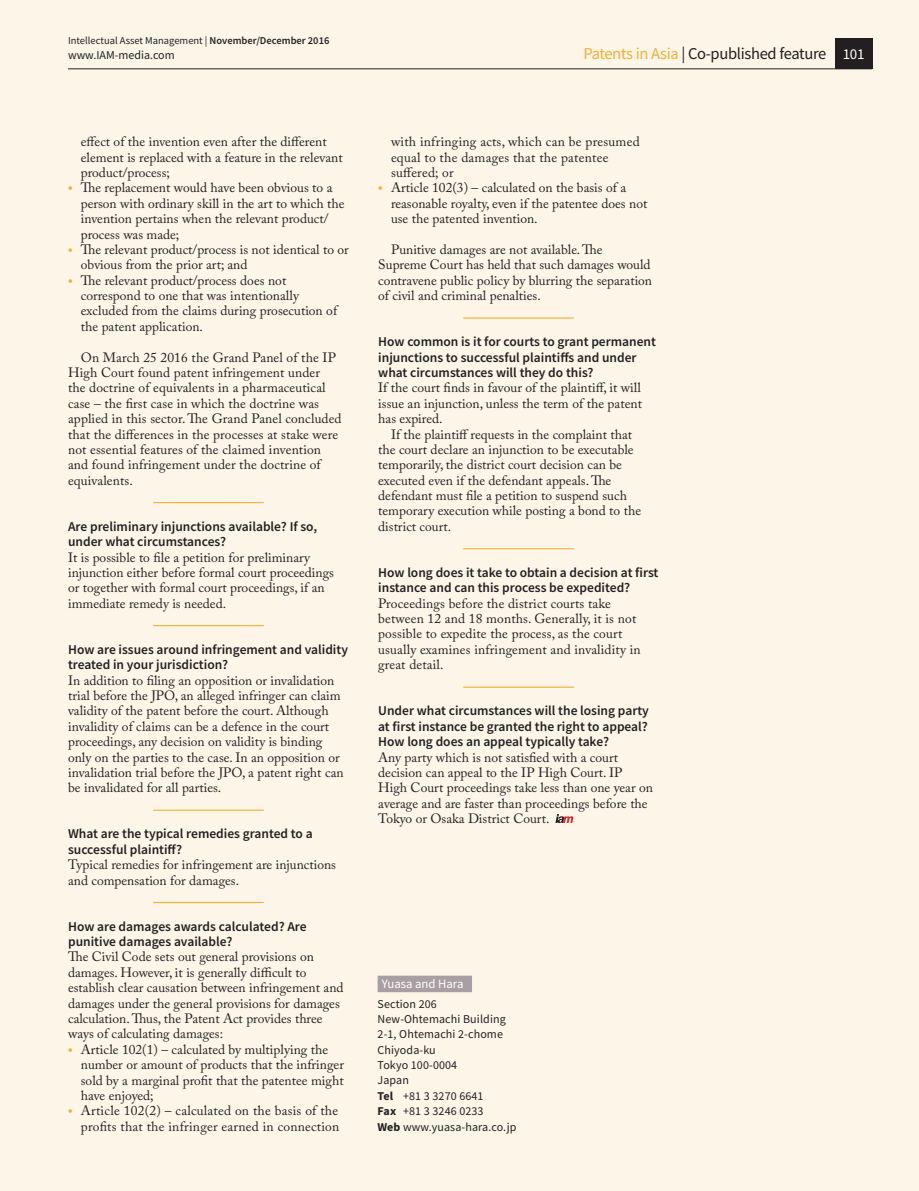
<style>
.page{position:relative;width:919px;height:1191px;background:#fff}
.page>*{position:absolute;margin:0;border:0;box-sizing:border-box;transform-origin:0 0}
.Running_head_right{font:16.5px "Source Sans Pro";letter-spacing:-.02em;color:#231f20}
.t1{font:15px "Source Sans Pro";color:#fff}
.Body_no_indent{font:13.5px/15.3px "Adobe Caslon Pro";color:#231f20}
.Body{font:13.5px/15.3px "Adobe Caslon Pro";color:#231f20}
.Roundtable_Question{font:600 13.5px/15.3px "Source Sans Pro";color:#231f20}
.Co-publish_company_b{font:12.75px "Source Sans Pro";color:#fff}
.Co-publish_company_b-2{font:12px "Source Sans Pro";letter-spacing:.01em;color:#231f20}
.t2{font:10.5px "Source Sans Pro";color:#231f20}
.s1{font-weight:600}
.s2{color:#efb133}
.s3{font-family:"Source Sans Pro";font-size:15px;color:#efb133}
.s4{font-weight:700}
</style>
<div class="page">
<div style="left:0;top:0;width:918px;height:1191px;background:#fcf5e8"></div>
<div style="left:834px;top:38px;width:38px;height:30px;background:#231f20"></div>
<hr style="left:68px;top:68px;width:804px;height:1px;background:#231f20">
<div style="left:377px;top:975px;width:95px;height:17px;background:#a89fa3"></div>
<hr style="left:463px;top:317px;width:111px;height:1px;background:#efb133">
<hr style="left:463px;top:548px;width:111px;height:1px;background:#efb133">
<hr style="left:463px;top:686px;width:111px;height:1px;background:#efb133">
<svg style="left:555px;top:814px;width:18px;height:9px"></svg>
<hr style="left:153px;top:502px;width:111px;height:1px;background:#efb133">
<hr style="left:153px;top:625px;width:111px;height:1px;background:#efb133">
<hr style="left:153px;top:809px;width:111px;height:1px;background:#efb133">
<hr style="left:153px;top:902px;width:111px;height:1px;background:#efb133">
<p class="t2" style="left:68px;top:34px;width:263px">Intellectual Asset Management | <span class="s1">November/December 2016</span></p>
<p class="Co-publish_company_b-2" style="left:68px;top:48px;width:108px">www.IAM-media.com</p>
<p class="Running_head_right" style="left:583px;top:43px;width:244px"><span class="s2">Patents in Asia</span> | Co-published feature</p>
<p class="t1" style="left:842px;top:44px;width:23px">101</p>
<p class="Body_no_indent" style="left:81px;top:134px;width:263px">effect of the invention even after the different element is replaced with a feature in the relevant product/process;</p>
<p class="Body_no_indent" style="left:81px;top:180px;width:265px;text-indent:-13px"><span class="s3">•</span> The replacement would have been obvious to a person with ordinary skill in the art to which the invention pertains when the relevant product/ process was made;</p>
<p class="Body_no_indent" style="left:81px;top:242px;width:269px;text-indent:-13px"><span class="s3">•</span> The relevant product/process is not identical to or obvious from the prior art; and</p>
<p class="Body_no_indent" style="left:81px;top:272px;width:258px;text-indent:-13px"><span class="s3">•</span> The relevant product/process does not correspond to one that was intentionally excluded from the claims during prosecution of the patent application.</p>
<p class="Body" style="left:68px;top:349px;width:275px;text-indent:13px">On March 25 2016 the Grand Panel of the IP High Court found patent infringement under<br>the doctrine of equivalents in a pharmaceutical case – the first case in which the doctrine was applied in this sector. The Grand Panel concluded that the differences in the processes at stake were not essential features of the claimed invention and found infringement under the doctrine of equivalents.</p>
<p class="Roundtable_Question" style="left:68px;top:518px;width:251px">Are preliminary injunctions available? If so, under what circumstances?</p>
<p class="Body_no_indent" style="left:68px;top:549px;width:267px">It is possible to file a petition for preliminary injunction either before formal court proceedings or together with formal court proceedings, if an immediate remedy is needed.</p>
<p class="Roundtable_Question" style="left:68px;top:641px;width:281px">How are issues around infringement and validity treated in your jurisdiction?</p>
<p class="Body_no_indent" style="left:68px;top:672px;width:277px">In addition to filing an opposition or invalidation trial before the JPO, an alleged infringer can claim validity of the patent before the court. Although invalidity of claims can be a defence in the court proceedings, any decision on validity is binding only on the parties to the case. In an opposition or invalidation trial before the JPO, a patent right can be invalidated for all parties.</p>
<p class="Roundtable_Question" style="left:68px;top:826px;width:246px">What are the typical remedies granted to a successful plaintiff?</p>
<p class="Body_no_indent" style="left:68px;top:857px;width:269px">Typical remedies for infringement are injunctions and compensation for damages.</p>
<p class="Roundtable_Question" style="left:68px;top:918px;width:240px">How are damages awards calculated? Are punitive damages available?</p>
<p class="Body_no_indent" style="left:68px;top:949px;width:277px">The Civil Code sets out general provisions on damages. However, it is generally difficult to establish clear causation between infringement and damages under the general provisions for damages calculation. Thus, the Patent Act provides three ways of calculating damages:</p>
<p class="Body_no_indent" style="left:81px;top:1041px;width:264px;text-indent:-13px"><span class="s3">•</span> Article 102(1) – calculated by multiplying the number or amount of products that the infringer sold by a marginal profit that the patentee might have enjoyed;</p>
<p class="Body_no_indent" style="left:68px;top:1103px;width:273px;text-align:right"><span class="s3">•</span> Article 102(2) – calculated on the basis of the profits that the infringer earned in connection</p>
<p class="Body_no_indent" style="left:391px;top:134px;width:250px">with infringing acts, which can be presumed equal to the damages that the patentee suffered; or</p>
<p class="Body_no_indent" style="left:391px;top:180px;width:258px;text-indent:-13px"><span class="s3">•</span> Article 102(3) – calculated on the basis of a reasonable royalty, even if the patentee does not use the patented invention.</p>
<p class="Body" style="left:378px;top:242px;width:275px;text-indent:13px">Punitive damages are not available. The Supreme Court has held that such damages would contravene public policy by blurring the separation of civil and criminal penalties.</p>
<p class="Roundtable_Question" style="left:378px;top:334px;width:279px">How common is it for courts to grant permanent injunctions to successful plaintiffs and under what circumstances will they do this?</p>
<p class="Body_no_indent" style="left:378px;top:380px;width:265px;text-align:justify">If the court finds in favour of the plaintiff, it will issue an injunction, unless the term of the patent has expired.</p>
<p class="Body" style="left:378px;top:426px;width:264px;text-indent:13px">If the plaintiff requests in the complaint that the court declare an injunction to be executable temporarily, the district court decision can be executed even if the defendant appeals. The defendant must file a petition to suspend such temporary execution while posting a bond to the district court.</p>
<p class="Roundtable_Question" style="left:378px;top:564px;width:282px">How long does it take to obtain a decision at first instance and can this process be expedited?</p>
<p class="Body_no_indent" style="left:378px;top:595px;width:264px">Proceedings before the district courts take between 12 and 18 months. Generally, it is not possible to expedite the process, as the court usually examines infringement and invalidity in great detail.</p>
<p class="Roundtable_Question" style="left:378px;top:703px;width:272px;text-align:justify">Under what circumstances will the losing party at first instance be granted the right to appeal?<br>How long does an appeal typically take?</p>
<p class="Body_no_indent" style="left:378px;top:749px;width:276px">Any party which is not satisfied with a court decision can appeal to the IP High Court. IP High Court proceedings take less than one year on average and are faster than proceedings before the Tokyo or Osaka District Court.</p>
<p class="Co-publish_company_b" style="left:382px;top:975px;width:83px">Yuasa and Hara</p>
<p class="Co-publish_company_b-2" style="left:377px;top:996px;width:61px">Section 206</p>
<p class="Co-publish_company_b-2" style="left:377px;top:1011px;width:130px">New-Ohtemachi Building</p>
<p class="Co-publish_company_b-2" style="left:377px;top:1026px;width:127px">2-1, Ohtemachi 2-chome</p>
<p class="Co-publish_company_b-2" style="left:377px;top:1042px;width:60px">Chiyoda-ku</p>
<p class="Co-publish_company_b-2" style="left:377px;top:1057px;width:81px">Tokyo 100-0004</p>
<p class="Co-publish_company_b-2" style="left:377px;top:1072px;width:33px">Japan</p>
<p class="Co-publish_company_b-2" style="left:377px;top:1088px;width:107px"><span class="s4">Tel</span> +81 3 3270 6641</p>
<p class="Co-publish_company_b-2" style="left:377px;top:1103px;width:107px"><span class="s4">Fax</span> +81 3 3246 0233</p>
<p class="Co-publish_company_b-2" style="left:377px;top:1119px;width:140px"><span class="s4">Web</span> www.yuasa-hara.co.jp</p>
</div>
